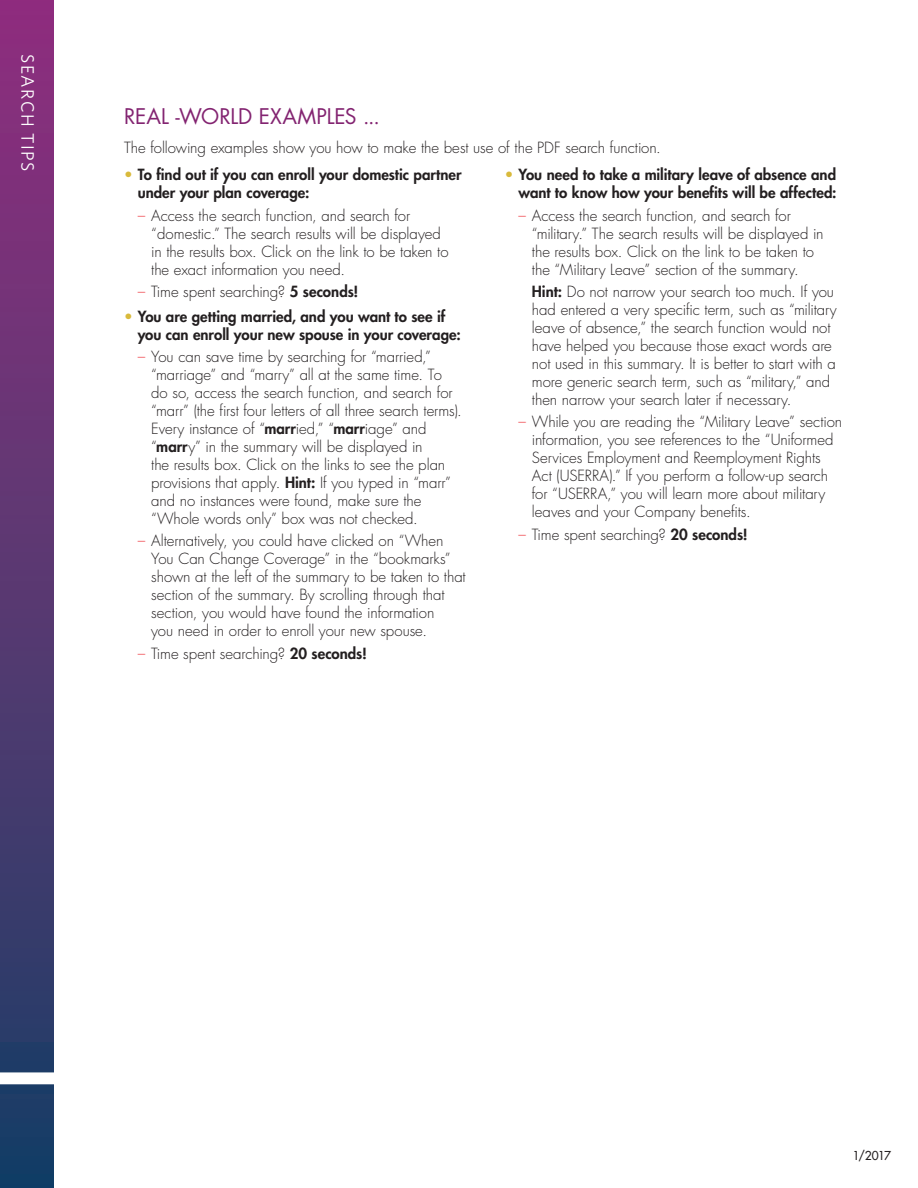
<style>
.page{position:relative;width:918px;height:1188px;background:#fff}
.page>*{position:absolute;margin:0;border:0;box-sizing:border-box;transform-origin:0 0}
.t1{font:21px "Futura";letter-spacing:-.005em;color:#832471}
.t2{font:18px "Whitney";letter-spacing:.08em;color:#fff}
.t3{font:300 15px/18px "Futura";letter-spacing:-.005em;color:#231f20}
.t4{font:800 15px/18px "Futura";color:#231f20}
.t5{font:12px "Futura";color:#231f20}
.s1{color:#d9ba3b}
.s2{color:#ee3a41}
.s3{font-weight:800}
</style>
<div class="page">
<svg style="left:0;top:0;width:54px;height:1188px;background:#583873"></svg>
<p class="t2" style="left:38px;top:54px;width:119px;rotate:90deg">SEARCH TIPS</p>
<h1 class="t1" style="left:124px;top:102px;width:257px">REAL -WORLD EXAMPLES ...</h1>
<p class="t3" style="left:124px;top:138px;width:538px">The following examples show you how to make the best use of the PDF search function.</p>
<p class="t4" style="left:138px;top:166px;width:325px;text-indent:-14px"><span class="s1">•</span> To find out if you can enroll your domestic partner under your plan coverage:</p>
<p class="t3" style="left:151px;top:206px;width:299px;text-indent:-14px"><span class="s2">–</span> Access the search function, and search for “domestic.” The search results will be displayed in the results box. Click on the link to be taken to the exact information you need.</p>
<p class="t3" style="left:138px;top:283px;width:222px"><span class="s2">–</span> Time spent searching? <span class="s3">5 seconds!</span></p>
<p class="t4" style="left:138px;top:307px;width:325px;text-indent:-14px"><span class="s1">•</span> You are getting married, and you want to see if you can enroll your new spouse in your coverage:</p>
<p class="t3" style="left:151px;top:348px;width:312px;text-indent:-14px"><span class="s2">–</span> You can save time by searching for “married,” “marriage” and “marry” all at the same time. To do so, access the search function, and search for “marr” (the first four letters of all three search terms).<br>Every instance of “<span class="s3">marr</span>ied,” “<span class="s3">marr</span>iage” and “<span class="s3">marr</span>y” in the summary will be displayed in<br>the results box. Click on the links to see the plan provisions that apply. <span class="s3">Hint:</span> If you typed in “marr” and no instances were found, make sure the “Whole words only” box was not checked.</p>
<p class="t3" style="left:151px;top:532px;width:316px;text-indent:-14px"><span class="s2">–</span> Alternatively, you could have clicked on “When You Can Change Coverage” in the “bookmarks” shown at the left of the summary to be taken to that section of the summary. By scrolling through that section, you would have found the information<br>you need in order to enroll your new spouse.</p>
<p class="t3" style="left:138px;top:644px;width:231px"><span class="s2">–</span> Time spent searching? <span class="s3">20 seconds!</span></p>
<p class="t4" style="left:505px;top:166px;width:333px;text-align:right"><span class="s1">•</span> You need to take a military leave of absence and want to know how your benefits will be affected:</p>
<p class="t3" style="left:532px;top:206px;width:293px;text-indent:-14px"><span class="s2">–</span> Access the search function, and search for “military.” The search results will be displayed in the results box. Click on the link to be taken to the “Military Leave” section of the summary.</p>
<p class="t3" style="left:532px;top:283px;width:306px"><span class="s3">Hint:</span> Do not narrow your search too much. If you had entered a very specific term, such as “military leave of absence,” the search function would not have helped you because those exact words are not used in this summary. It is better to start with a more generic search term, such as “military,” and then narrow your search later if necessary.</p>
<p class="t3" style="left:532px;top:413px;width:312px;text-indent:-14px"><span class="s2">–</span> While you are reading the “Military Leave” section information, you see references to the “Uniformed Services Employment and Reemployment Rights Act (USERRA).” If you perform a follow-up search for “USERRA,” you will learn more about military leaves and your Company benefits.</p>
<p class="t3" style="left:518px;top:525px;width:231px"><span class="s2">–</span> Time spent searching? <span class="s3">20 seconds!</span></p>
<p class="t5" style="left:853px;top:1147px;width:40px">1/2017</p>
</div>
